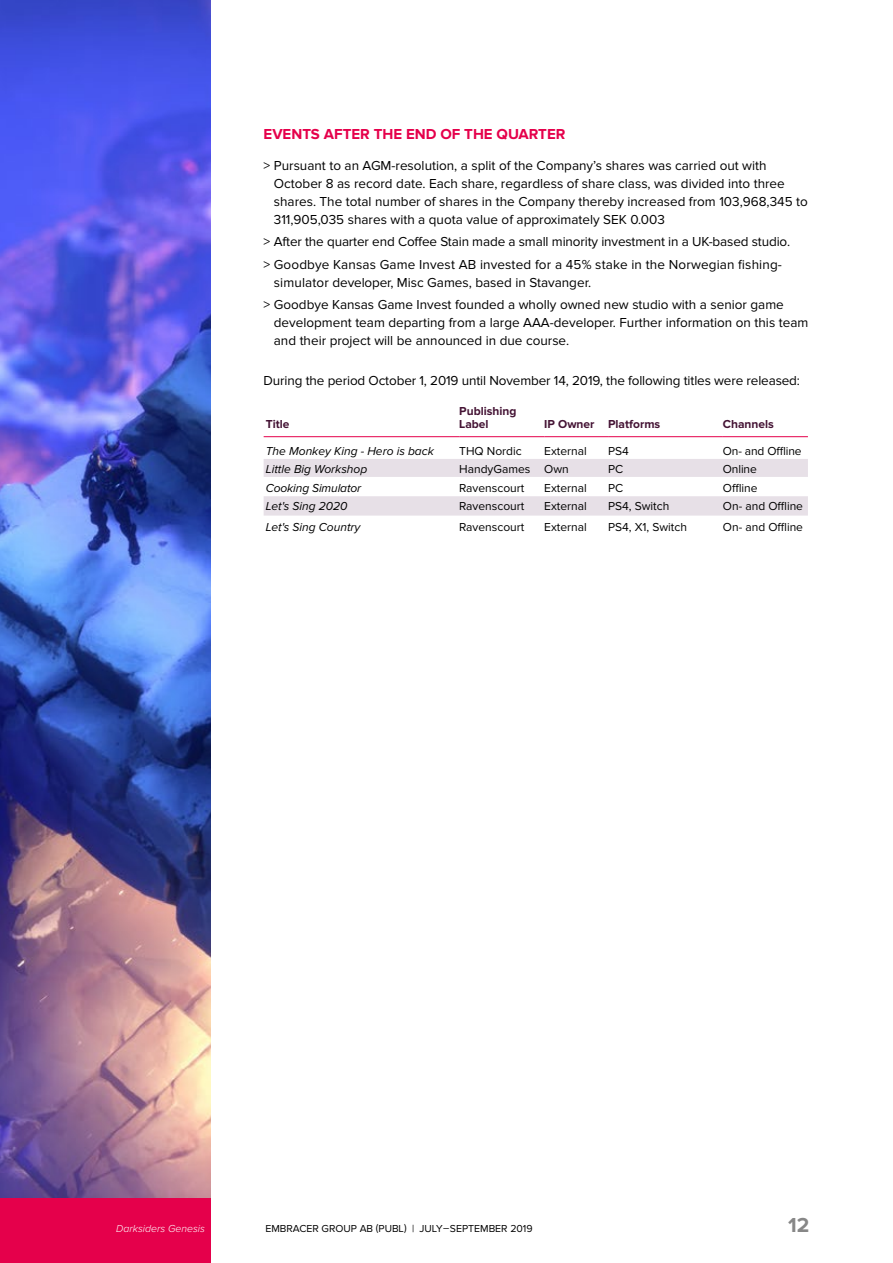
<style>
.page{position:relative;width:893px;height:1263px;background:#fff}
.page>*{position:absolute;margin:0;border:0;box-sizing:border-box;transform-origin:0 0}
.t1{font:700 21px "Proxima Nova";color:#878787}
.t2{font:700 15px "Proxima Nova";color:#e5004b}
.t3{font:13.5px/18px "Proxima Nova";color:#000}
.t4{font:12px "Proxima Nova";color:#000}
.t5{font:italic 12px "Proxima Nova";color:#000}
.t6{font:700 12px/13.5px "Proxima Nova";color:#441334}
.t7{font:10.5px "Proxima Nova";color:#000}
.t8{font:italic 300 10.5px "Proxima Nova";color:#fff}
</style>
<div class="page">
<svg style="left:264px;top:459px;width:544px;height:57px"></svg>
<hr style="left:264px;top:436px;width:195px;height:1px;background:#e5004b">
<hr style="left:459px;top:436px;width:85px;height:1px;background:#e5004b">
<hr style="left:544px;top:436px;width:64px;height:1px;background:#e5004b">
<hr style="left:608px;top:436px;width:115px;height:1px;background:#e5004b">
<hr style="left:723px;top:436px;width:85px;height:1px;background:#e5004b">
<div style="left:0;top:1198px;width:211px;height:65px;background:#e5004b"></div>
<img style="left:0;top:0;width:211px;height:1198px">
<p class="t2" style="left:264px;top:126px;width:303px">EVENTS AFTER THE END OF THE QUARTER</p>
<p class="t3" style="left:274px;top:157px;width:535px;text-indent:-10px">&gt; Pursuant to an AGM-resolution, a split of the Company’s shares was carried out with October 8 as record date. Each share, regardless of share class, was divided into three shares. The total number of shares in the Company thereby increased from 103,968,345 to 311,905,035 shares with a quota value of approximately SEK 0.003</p>
<p class="t3" style="left:264px;top:231px;width:528px;line-height:22.2px">&gt; After the quarter end Coffee Stain made a small minority investment in a UK-based studio. &gt; Goodbye Kansas Game Invest AB invested for a 45% stake in the Norwegian fishing-</p>
<p class="t3" style="left:264px;top:271px;width:522px;line-height:22.2px;text-indent:10px">simulator developer, Misc Games, based in Stavanger.<br>&gt; Goodbye Kansas Game Invest founded a wholly owned new studio with a senior game</p>
<p class="t3" style="left:274px;top:314px;width:536px">development team departing from a large AAA-developer. Further information on this team and their project will be announced in due course.</p>
<p class="t3" style="left:264px;top:372px;width:538px">During the period October 1, 2019 until November 14, 2019, the following titles were released:</p>
<p class="t6" style="left:266px;top:418px;width:25px">Title</p>
<p class="t6" style="left:459px;top:404px;width:59px">Publishing<br>Label</p>
<p class="t6" style="left:544px;top:418px;width:117px">IP Owner Platforms</p>
<p class="t6" style="left:723px;top:418px;width:53px">Channels</p>
<p class="t5" style="left:266px;top:445px;width:170px">The Monkey King - Hero is back</p>
<p class="t4" style="left:459px;top:444px;width:64px">THQ Nordic</p>
<p class="t4" style="left:544px;top:444px;width:44px">External</p>
<p class="t4" style="left:608px;top:444px;width:22px">PS4</p>
<p class="t4" style="left:723px;top:444px;width:80px">On- and Offline</p>
<p class="t5" style="left:266px;top:463px;width:103px">Little Big Workshop</p>
<p class="t4" style="left:459px;top:462px;width:111px">HandyGames Own</p>
<p class="t4" style="left:608px;top:462px;width:17px">PC</p>
<p class="t4" style="left:723px;top:462px;width:35px">Online</p>
<p class="t5" style="left:266px;top:482px;width:97px">Cooking Simulator</p>
<p class="t4" style="left:459px;top:481px;width:67px">Ravenscourt</p>
<p class="t4" style="left:544px;top:481px;width:44px">External</p>
<p class="t4" style="left:608px;top:481px;width:17px">PC</p>
<p class="t4" style="left:723px;top:481px;width:36px">Offline</p>
<p class="t5" style="left:266px;top:500px;width:83px">Let's Sing 2020</p>
<p class="t4" style="left:459px;top:499px;width:67px">Ravenscourt</p>
<p class="t4" style="left:544px;top:499px;width:44px">External</p>
<p class="t4" style="left:608px;top:499px;width:63px">PS4, Switch</p>
<p class="t4" style="left:723px;top:499px;width:82px">On- and Offline</p>
<p class="t5" style="left:266px;top:521px;width:96px">Let's Sing Country</p>
<p class="t4" style="left:459px;top:520px;width:67px">Ravenscourt</p>
<p class="t4" style="left:544px;top:520px;width:44px">External</p>
<p class="t4" style="left:608px;top:520px;width:80px">PS4, X1, Switch</p>
<p class="t4" style="left:723px;top:520px;width:82px">On- and Offline</p>
<p class="t8" style="left:116px;top:1224px;width:90px">Darksiders Genesis</p>
<p class="t7" style="left:265px;top:1222px;width:269px">EMBRACER GROUP AB (PUBL) | JULY – SEPTEMBER 2019</p>
<h1 class="t1" style="left:788px;top:1213px;width:23px">12</h1>
</div>
